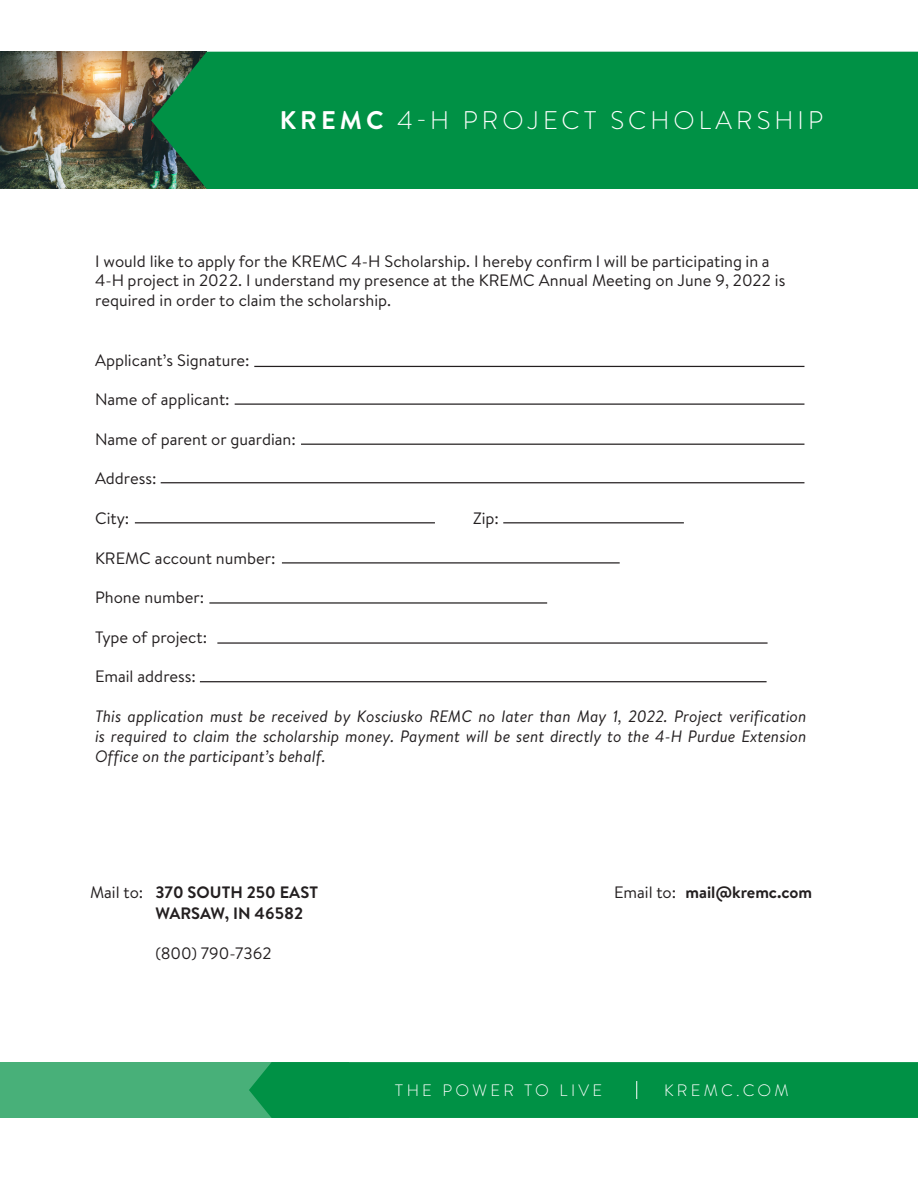
<style>
.page{position:relative;width:918px;height:1188px;background:#fff}
.page>*{position:absolute;margin:0;border:0;box-sizing:border-box;transform-origin:0 0}
.t1{font:300 25.5px "Brandon Text";letter-spacing:.16em;color:#fff}
.t2{font:16.5px/19.8px "Brandon Text";color:#231f20}
.t3{font:italic 16.5px/19.8px "Brandon Text";color:#231f20;text-align:justify}
.t4{font:700 16.5px "Brandon Text";color:#231f20}
.t5{font:300 16.5px "Brandon Text";letter-spacing:.2em;color:#fff}
.s1{font-weight:700}
</style>
<div class="page">
<hr style="left:200px;top:681px;width:567px;height:1px;background:#231f20">
<hr style="left:254px;top:366px;width:550px;height:1px;background:#231f20">
<hr style="left:235px;top:403px;width:569px;height:2px;background:#231f20">
<hr style="left:301px;top:444px;width:503px;height:1px;background:#231f20">
<hr style="left:282px;top:562px;width:338px;height:2px;background:#231f20">
<hr style="left:161px;top:482px;width:643px;height:1px;background:#231f20">
<hr style="left:135px;top:522px;width:300px;height:1px;background:#231f20">
<hr style="left:503px;top:522px;width:181px;height:1px;background:#231f20">
<hr style="left:209px;top:602px;width:338px;height:2px;background:#231f20">
<hr style="left:217px;top:642px;width:551px;height:2px;background:#231f20">
<div style="left:0;top:1062px;width:349px;height:56px;background:#48b079"></div>
<div style="left:249px;top:1062px;width:669px;height:56px;background:#009145"></div>
<div style="left:664px;top:1084px;width:215px;height:12px;background:#009145"></div>
<img style="left:0;top:52px;width:151px;height:137px">
<div style="left:151px;top:52px;width:767px;height:137px;background:#009145"></div>
<p class="t1" style="left:280px;top:103px;width:545px"><span class="s1">KREMC</span> 4-H PROJECT SCHOLARSHIP</p>
<p class="t2" style="left:95px;top:250px;width:692px">I would like to apply for the KREMC 4-H Scholarship. I hereby confirm I will be participating in a<br>4-H project in 2022. I understand my presence at the KREMC Annual Meeting on June 9, 2022 is required in order to claim the scholarship.</p>
<p class="t2" style="left:95px;top:349px;width:156px">Applicant’s Signature:</p>
<p class="t2" style="left:95px;top:389px;width:136px">Name of applicant:</p>
<p class="t2" style="left:95px;top:429px;width:202px">Name of parent or guardian:</p>
<p class="t2" style="left:95px;top:468px;width:63px">Address:</p>
<p class="t2" style="left:95px;top:508px;width:36px">City:</p>
<p class="t2" style="left:473px;top:508px;width:27px">Zip:</p>
<p class="t2" style="left:95px;top:547px;width:182px">KREMC account number:</p>
<p class="t2" style="left:95px;top:587px;width:111px">Phone number:</p>
<p class="t2" style="left:95px;top:627px;width:114px">Type of project:</p>
<p class="t2" style="left:95px;top:666px;width:102px">Email address:</p>
<p class="t3" style="left:95px;top:706px;width:713px">This application must be received by Kosciusko REMC no later than May 1, 2022. Project verification is required to claim the scholarship money. Payment will be sent directly to the 4-H Purdue Extension Office on the participant’s behalf.</p>
<p class="t2" style="left:90px;top:882px;width:55px">Mail to:</p>
<p class="t2" style="left:614px;top:882px;width:64px">Email to:</p>
<p class="t4" style="left:685px;top:881px;width:128px">mail@kremc.com</p>
<p class="t4" style="left:155px;top:881px;width:164px">370 SOUTH 250 EAST</p>
<p class="t4" style="left:155px;top:902px;width:149px">WARSAW, IN 46582</p>
<p class="t2" style="left:155px;top:943px;width:118px">(800) 790-7362</p>
<p class="t5" style="left:395px;top:1079px;width:209px">THE POWER TO LIVE</p>
<p class="t5" style="left:664px;top:1079px;width:126px">KREMC.COM</p>
</div>
